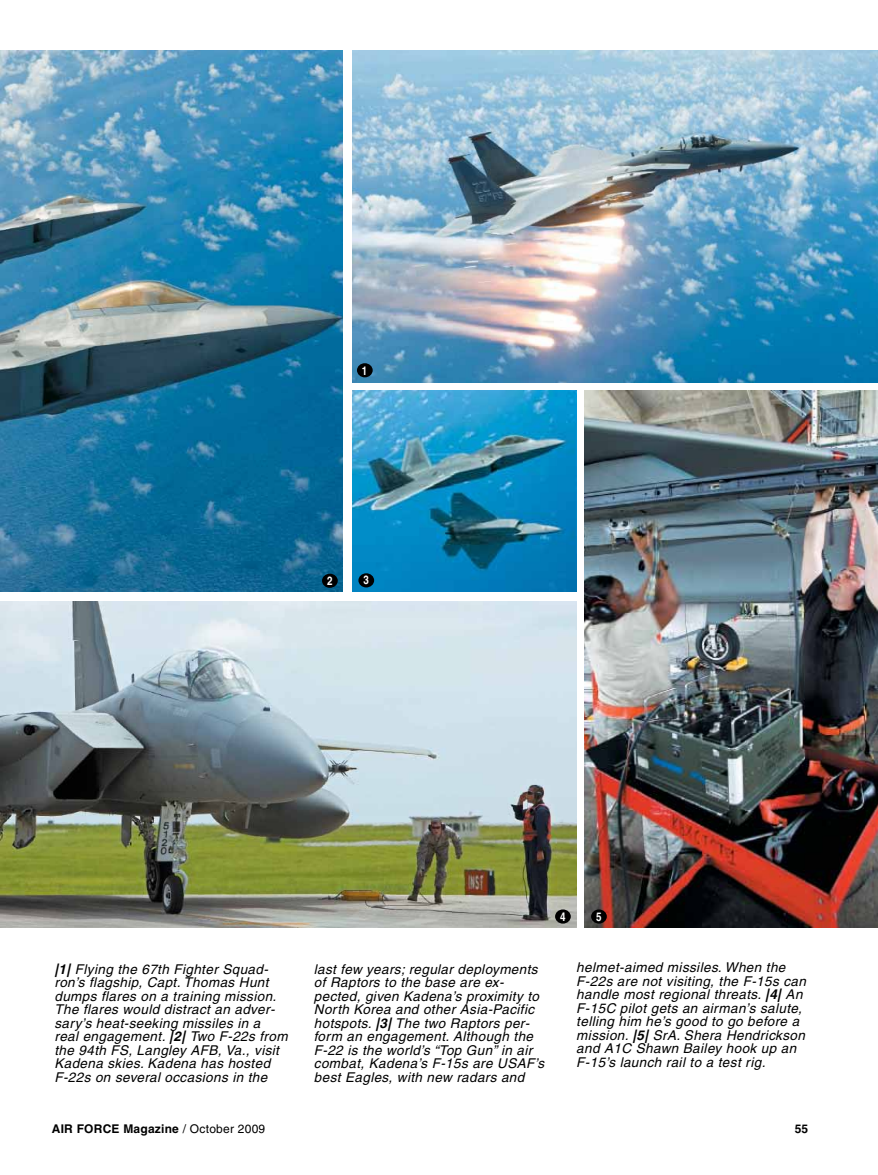
<style>
.page{position:relative;width:878px;height:1175px;background:#fff}
.page>*{position:absolute;margin:0;border:0;box-sizing:border-box;transform-origin:0 0}
.t1{font:italic 13.5px/13.5px "Helvetica";letter-spacing:.03em;color:#000}
.t2{font:700 12px "Helvetica";letter-spacing:.02em;color:#000}
.t3{font:700 condensed 12px "Helvetica";color:#fff}
.s1{font-weight:700}
.s2{font-weight:400}
</style>
<div class="page">
<img style="left:1px;top:51px;width:342px;height:541px">
<img style="left:352px;top:51px;width:526px;height:331px">
<img style="left:1px;top:601px;width:575px;height:326px">
<img style="left:352px;top:391px;width:224px;height:201px">
<img style="left:584px;top:391px;width:294px;height:536px">
<div style="left:591px;top:909px;width:15px;height:14px;background:#000;border-radius:50%"></div>
<div style="left:357px;top:363px;width:15px;height:14px;background:#000;border-radius:50%"></div>
<div style="left:322px;top:573px;width:16px;height:15px;background:#000;border-radius:50%"></div>
<div style="left:358px;top:573px;width:16px;height:14px;background:#000;border-radius:50%"></div>
<div style="left:555px;top:909px;width:15px;height:14px;background:#000;border-radius:50%"></div>
<p class="t3" style="left:362px;top:363px;width:7px">1</p>
<p class="t3" style="left:327px;top:573px;width:7px">2</p>
<p class="t3" style="left:363px;top:573px;width:7px">3</p>
<p class="t3" style="left:560px;top:909px;width:7px">4</p>
<p class="t3" style="left:596px;top:909px;width:7px">5</p>
<p class="t1" style="left:54px;top:962px;width:235px"><span class="s1">|1|</span> Flying the 67th Fighter Squad&shy;ron’s flagship, Capt. Thomas Hunt dumps flares on a training mission.<br>The flares would distract an adver&shy;sary’s heat-seeking missiles in a<br>real engagement. <span class="s1">|2|</span> Two F-22s from the 94th FS, Langley AFB, Va., visit Kadena skies. Kadena has hosted F-22s on several occasions in the</p>
<p class="t1" style="left:314px;top:962px;width:232px">last few years; regular deployments of Raptors to the base are ex&shy;pected, given Kadena’s proximity to North Korea and other Asia-Pacific hotspots. <span class="s1">|3|</span> The two Raptors per&shy;form an engagement. Although the F-22 is the world’s “Top Gun” in air combat, Kadena’s F-15s are USAF’s best Eagles, with new radars and</p>
<p class="t1" style="left:576px;top:960px;width:231px">helmet-aimed missiles. When the F-22s are not visiting, the F-15s can handle most regional threats. <span class="s1">|4|</span> An F-15C pilot gets an airman’s salute, telling him he’s good to go before a mission. <span class="s1">|5|</span> SrA. Shera Hendrickson and A1C Shawn Bailey hook up an F-15’s launch rail to a test rig.</p>
<p class="t2" style="left:52px;top:1121px;width:215px">AIR FORCE Magazine <span class="s2">/ October 2009</span></p>
<p class="t2" style="left:794px;top:1121px;width:15px">55</p>
</div>
